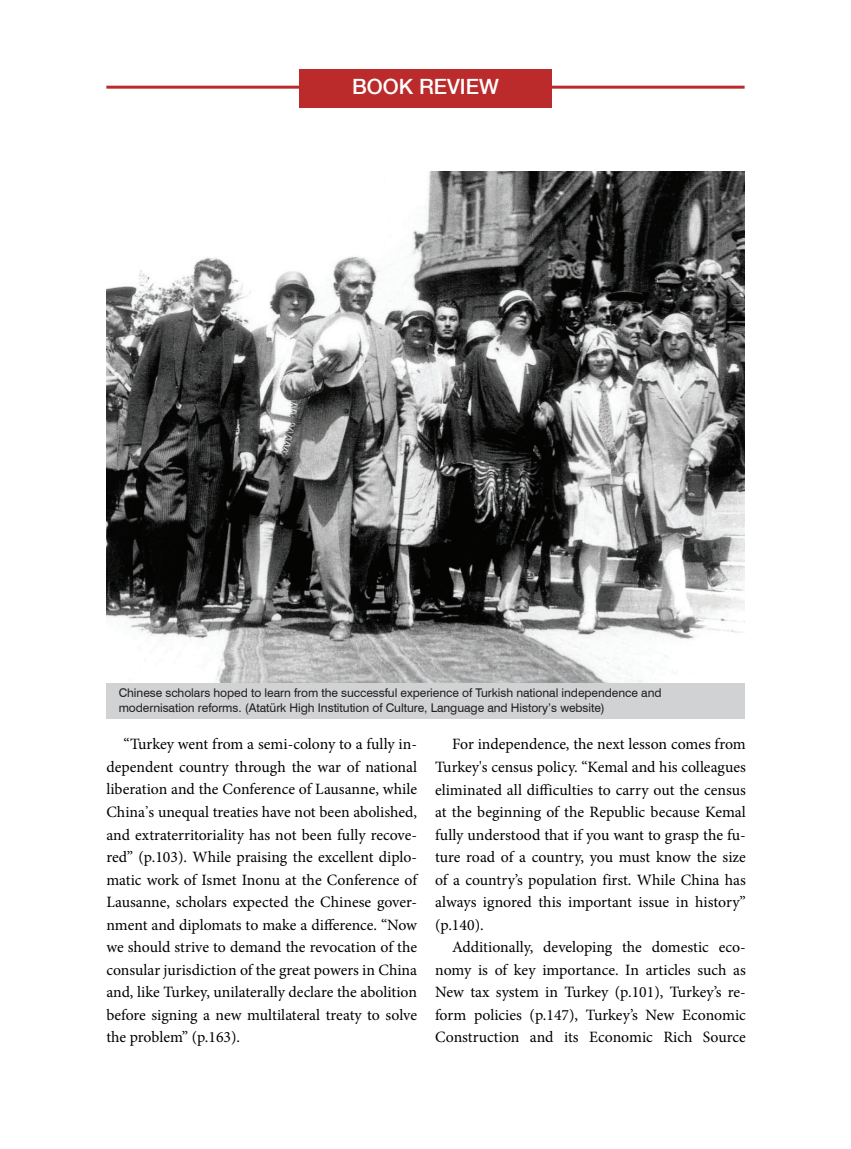
<style>
.page{position:relative;width:851px;height:1149px;background:#fff}
.page>*{position:absolute;margin:0;border:0;box-sizing:border-box;transform-origin:0 0}
.t1{font:500 21px "Helvetica Neue";color:#fff}
.t2{font:15.75px/22.5px "Minion Pro";color:#000;text-align:justify}
.t3{font:12px/15px "Swiss 721 BT";letter-spacing:-.005em;color:#231f20}
</style>
<div class="page">
<hr style="left:106px;top:86px;width:638px;height:3px;background:#bc2b2b">
<div style="left:299px;top:69px;width:252px;height:38px;background:#bc2b2b"></div>
<img style="left:106px;top:172px;width:638px;height:511px">
<div style="left:106px;top:683px;width:638px;height:35px;background:#d1d2d4"></div>
<h1 class="t1" style="left:352px;top:74px;width:148px">BOOK REVIEW</h1>
<p class="t3" style="left:119px;top:684px;width:544px">Chinese scholars hoped to learn from the successful experience of Turkish national independence and modernisation reforms. (Atatürk High Institution of Culture, Language and History’s website)</p>
<p class="t2" style="left:106px;top:733px;width:312px;text-indent:17px">“Turkey went from a semi-colony to a fully in&shy;dependent country through the war of national liberation and the Conference of Lausanne, while China’s unequal treaties have not been abolished, and extraterritoriality has not been fully recove&shy;red” (p.103). While praising the excellent diplo&shy;matic work of Ismet Inonu at the Conference of Lausanne, scholars expected the Chinese gover&shy;nment and diplomats to make a difference. “Now we should strive to demand the revocation of the consular jurisdiction of the great powers in China and, like Turkey, unilaterally declare the abolition before signing a new multilateral treaty to solve the problem” (p.163).</p>
<p class="t2" style="left:435px;top:733px;width:312px;text-indent:17px">For independence, the next lesson comes from Turkey's census policy. “Kemal and his colleagues eliminated all difficulties to carry out the census at the beginning of the Republic because Kemal fully understood that if you want to grasp the fu&shy;ture road of a country, you must know the size of a country’s population first. While China has always ignored this important issue in history” (p.140).</p>
<p class="t2" style="left:435px;top:935px;width:312px;text-indent:17px">Additionally, developing the domestic eco&shy;nomy is of key importance. In articles such as New tax system in Turkey (p.101), Turkey’s re&shy;form policies (p.147), Turkey’s New Economic Construction and its Economic Rich Source</p>
</div>
